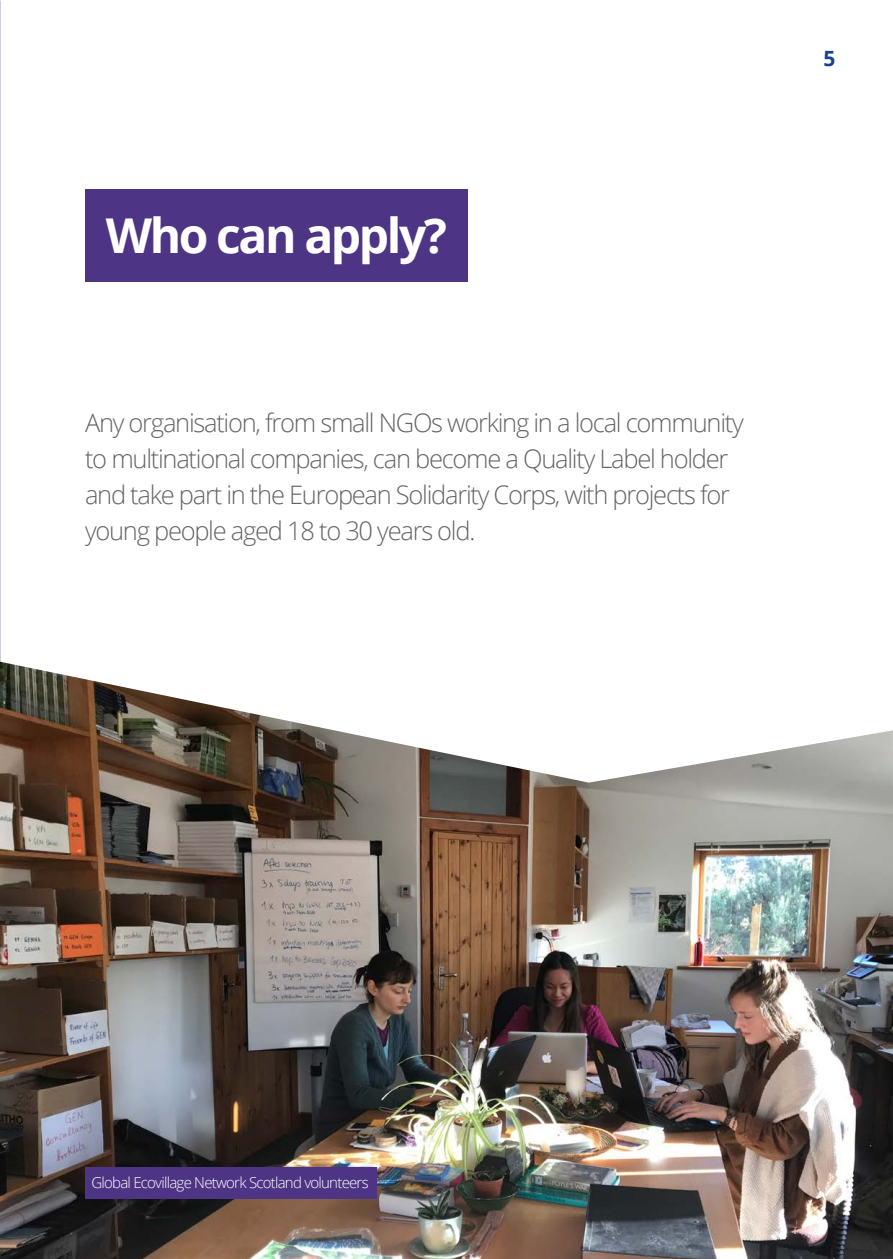
<style>
.page{position:relative;width:893px;height:1259px;background:#fff}
.page>*{position:absolute;margin:0;border:0;box-sizing:border-box;transform-origin:0 0}
.t1{font:700 48px "Open Sans";letter-spacing:-.05em;color:#fff}
.Body{font:300 25.5px/36px "Open Sans";letter-spacing:-.05em;color:#656567}
.Body-2{font:700 21px "Open Sans";color:#164194}
.Body-3{font:300 15px "Open Sans";letter-spacing:-.05em;color:#fff}
</style>
<div class="page">
<div style="left:85px;top:189px;width:383px;height:93px;background:#4e3484"></div>
<img style="left:0;top:662px;width:893px;height:597px">
<div style="left:85px;top:1167px;width:291px;height:31px;background:#4e3484"></div>
<h1 class="t1" style="left:106px;top:201px;width:343px">Who can apply?</h1>
<p class="Body" style="left:85px;top:404px;width:660px">Any organisation, from small NGOs working in a local community to multinational companies, can become a Quality Label holder and take part in the European Solidarity Corps, with projects for young people aged 18 to 30 years old.</p>
<p class="Body-2" style="left:824px;top:44px;width:13px">5</p>
<p class="Body-3" style="left:91px;top:1172px;width:279px">Global Ecovillage Network Scotland volunteers</p>
</div>
